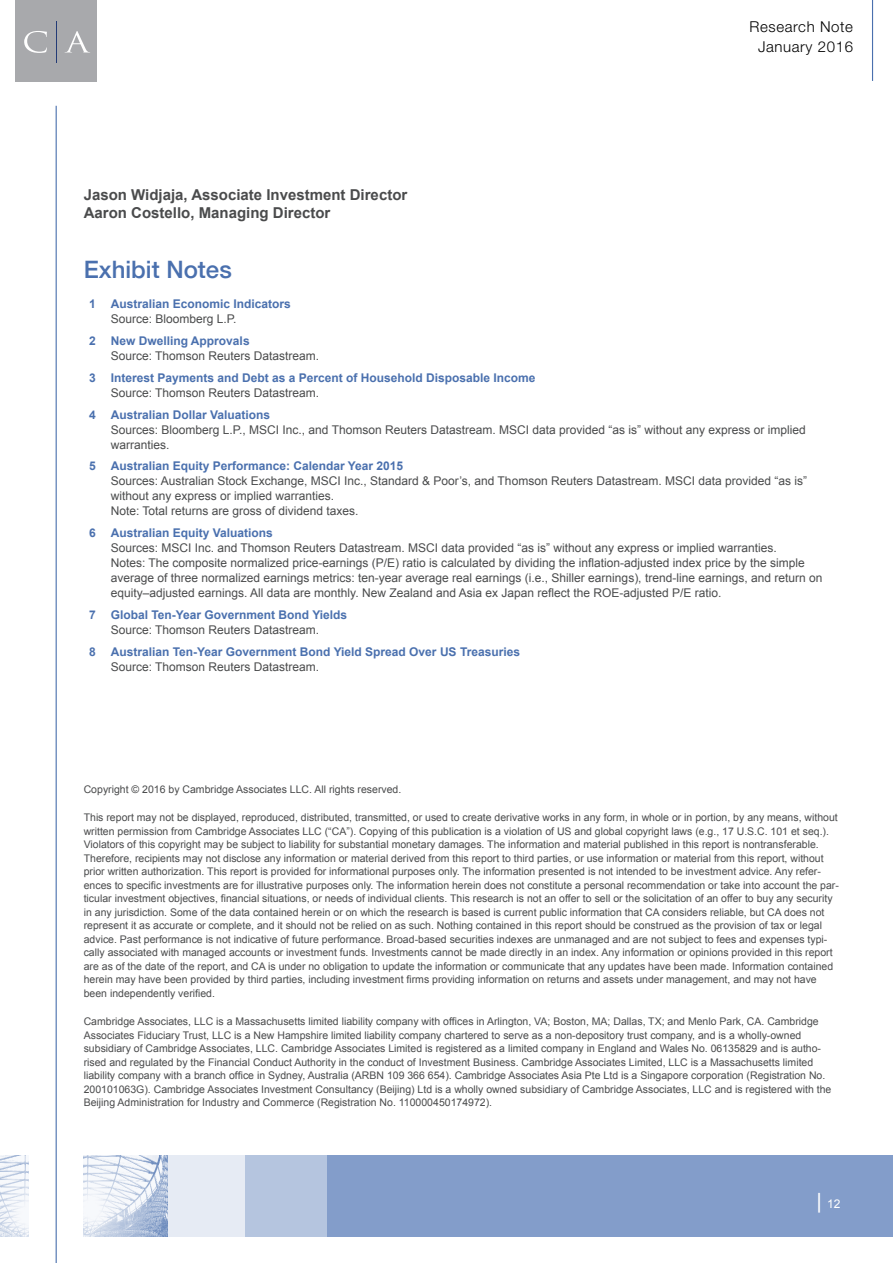
<style>
.page{position:relative;width:893px;height:1263px;background:#fff}
.page>*{position:absolute;margin:0;border:0;box-sizing:border-box;transform-origin:0 0}
.t1{font:500 24px "Helvetica Neue LT";color:#4a70ae}
.t2{font:700 15px/18px "Arial";color:#4a4b4c}
.t3{font:300 15px/19.5px "Helvetica Neue LT Std";letter-spacing:.04em;color:#000;text-align:center}
.t4{font:12px/15px "Arial";color:#4a4b4c}
.t5{font:700 12px "Arial";color:#4a70ae}
.t6{font:12px "Arial";color:#fff}
.t7{font:10.5px/13.5px "Arial";color:#4a4b4c}
.s1{font-size:21px}
</style>
<div class="page">
<hr style="left:56px;top:106px;width:1px;height:1157px;background:#4a70ae">
<div style="left:16px;top:1px;width:81px;height:81px;background:#a8a9ac"></div>
<hr style="left:56px;top:21px;width:1px;height:42px;background:#233b76">
<svg style="left:24px;top:31px;width:66px;height:22px"></svg>
<hr style="left:872px;top:0;width:1px;height:81px;background:#4a70ae">
<div style="left:165px;top:1155px;width:81px;height:81px;background:#e6ebf4"></div>
<div style="left:327px;top:1155px;width:566px;height:81px;background:#839dca"></div>
<div style="left:246px;top:1155px;width:81px;height:81px;background:#b5c5df"></div>
<img style="left:0;top:1155px;width:29px;height:81px">
<img style="left:84px;top:1155px;width:83px;height:81px">
<h2 class="t2" style="left:84px;top:186px;width:325px">Jason Widjaja, Associate Investment Director<br>Aaron Costello, Managing Director</h2>
<h2 class="t3" style="left:750px;top:17px;width:105px">Research Note<br>January 2016</h2>
<h1 class="t1" style="left:84px;top:255px;width:150px">Exhibit Notes</h1>
<p class="t5" style="left:89px;top:296px;width:8px">1</p>
<p class="t5" style="left:111px;top:296px;width:182px">Australian Economic Indicators</p>
<p class="t4" style="left:111px;top:312px;width:127px">Source: Bloomberg L.P.</p>
<p class="t5" style="left:89px;top:333px;width:8px">2</p>
<p class="t5" style="left:111px;top:333px;width:140px">New Dwelling Approvals</p>
<p class="t4" style="left:111px;top:348px;width:210px">Source: Thomson Reuters Datastream.</p>
<p class="t5" style="left:89px;top:369px;width:8px">3</p>
<p class="t5" style="left:111px;top:369px;width:426px">Interest Payments and Debt as a Percent of Household Disposable Income</p>
<p class="t4" style="left:111px;top:385px;width:210px">Source: Thomson Reuters Datastream.</p>
<p class="t5" style="left:89px;top:406px;width:8px">4</p>
<p class="t5" style="left:111px;top:406px;width:161px">Australian Dollar Valuations</p>
<p class="t4" style="left:111px;top:422px;width:697px">Sources: Bloomberg L.P., MSCI Inc., and Thomson Reuters Datastream. MSCI data provided “as is” without any express or implied warranties.</p>
<p class="t5" style="left:89px;top:458px;width:8px">5</p>
<p class="t5" style="left:111px;top:458px;width:294px">Australian Equity Performance: Calendar Year 2015</p>
<p class="t4" style="left:111px;top:474px;width:698px">Sources: Australian Stock Exchange, MSCI Inc., Standard &amp; Poor’s, and Thomson Reuters Datastream. MSCI data provided “as is” without any express or implied warranties.<br>Note: Total returns are gross of dividend taxes.</p>
<p class="t5" style="left:89px;top:525px;width:8px">6</p>
<p class="t5" style="left:111px;top:525px;width:164px">Australian Equity Valuations</p>
<p class="t4" style="left:111px;top:540px;width:713px">Sources: MSCI Inc. and Thomson Reuters Datastream. MSCI data provided “as is” without any express or implied warranties.<br>Notes: The composite normalized price-earnings (P/E) ratio is calculated by dividing the inflation-adjusted index price by the simple average of three normalized earnings metrics: ten-year average real earnings (i.e., Shiller earnings), trend-line earnings, and return on equity–adjusted earnings. All data are monthly. New Zealand and Asia ex Japan reflect the ROE-adjusted P/E ratio.</p>
<p class="t5" style="left:89px;top:606px;width:8px">7</p>
<p class="t5" style="left:111px;top:606px;width:238px">Global Ten-Year Government Bond Yields</p>
<p class="t4" style="left:111px;top:622px;width:210px">Source: Thomson Reuters Datastream.</p>
<p class="t5" style="left:89px;top:643px;width:8px">8</p>
<p class="t5" style="left:111px;top:643px;width:411px">Australian Ten-Year Government Bond Yield Spread Over US Treasuries</p>
<p class="t4" style="left:111px;top:659px;width:210px">Source: Thomson Reuters Datastream.</p>
<p class="t7" style="left:84px;top:782px;width:319px">Copyright © 2016 by Cambridge Associates LLC. All rights reserved.</p>
<p class="t7" style="left:84px;top:811px;width:757px">This report may not be displayed, reproduced, distributed, transmitted, or used to create derivative works in any form, in whole or in portion, by any means, without written permission from Cambridge Associates LLC (“CA”). Copying of this publication is a violation of US and global copyright laws (e.g., 17 U.S.C. 101 et seq.).<br>Violators of this copyright may be subject to liability for substantial monetary damages. The information and material published in this report is nontransferable.<br>Therefore, recipients may not disclose any information or material derived from this report to third parties, or use information or material from this report, without prior written authorization. This report is provided for informational purposes only. The information presented is not intended to be investment advice. Any refer&shy;ences to specific investments are for illustrative purposes only. The information herein does not constitute a personal recommendation or take into account the par&shy;ticular investment objectives, financial situations, or needs of individual clients. This research is not an offer to sell or the solicitation of an offer to buy any security in any jurisdiction. Some of the data contained herein or on which the research is based is current public information that CA considers reliable, but CA does not represent it as accurate or complete, and it should not be relied on as such. Nothing contained in this report should be construed as the provision of tax or legal advice. Past performance is not indicative of future performance. Broad-based securities indexes are unmanaged and are not subject to fees and expenses typi&shy;cally associated with managed accounts or investment funds. Investments cannot be made directly in an index. Any information or opinions provided in this report are as of the date of the report, and CA is under no obligation to update the information or communicate that any updates have been made. Information contained herein may have been provided by third parties, including investment firms providing information on returns and assets under management, and may not have been independently verified.</p>
<p class="t7" style="left:84px;top:1015px;width:749px">Cambridge Associates, LLC is a Massachusetts limited liability company with offices in Arlington, VA; Boston, MA; Dallas, TX; and Menlo Park, CA. Cambridge Associates Fiduciary Trust, LLC is a New Hampshire limited liability company chartered to serve as a non-depository trust company, and is a wholly-owned subsidiary of Cambridge Associates, LLC. Cambridge Associates Limited is registered as a limited company in England and Wales No. 06135829 and is autho&shy;rised and regulated by the Financial Conduct Authority in the conduct of Investment Business. Cambridge Associates Limited, LLC is a Massachusetts limited liability company with a branch office in Sydney, Australia (ARBN 109 366 654). Cambridge Associates Asia Pte Ltd is a Singapore corporation (Registration No.<br>200101063G). Cambridge Associates Investment Consultancy (Beijing) Ltd is a wholly owned subsidiary of Cambridge Associates, LLC and is registered with the Beijing Administration for Industry and Commerce (Registration No. 110000450174972).</p>
<p class="t6" style="left:816px;top:1196px;width:26px"><span class="s1">|</span> 12</p>
</div>
